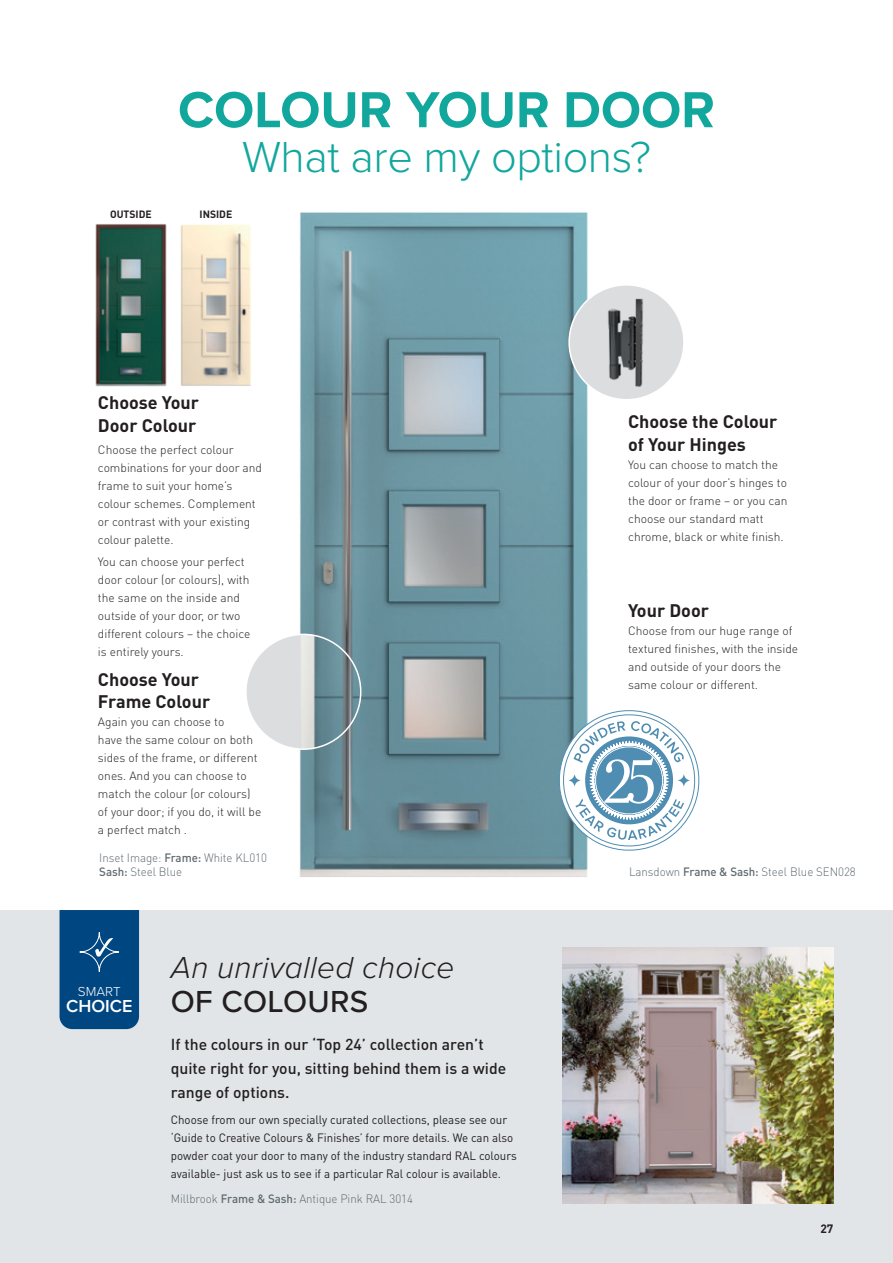
<style>
.page{position:relative;width:893px;height:1263px;background:#fff}
.page>*{position:absolute;margin:0;border:0;box-sizing:border-box;transform-origin:0 0}
.t1{font:700 52.5px "Proxima Nova";color:#12a79d}
.t2{font:300 45px "Proxima Nova";letter-spacing:-.01em;color:#12a79d}
.t3{font:italic 300 31.5px "Proxima Nova";letter-spacing:.01em;color:#231f20}
.t4{font:500 31.5px "Proxima Nova";letter-spacing:.01em;color:#231f20}
.t5{font:700 18px/22.5px "DIN Pro";color:#231f20}
.t6{font:600 18px "Proxima Nova";color:#fff}
.t7{font:500 15.75px/24px "DIN Pro";color:#231f20}
.t8{font:300 13.5px "Proxima Nova";color:#fff}
.t9{font:300 12px/18px "DIN Pro";color:#231f20}
.t10{font:12px/18px "DIN Pro";color:#231f20;scale:.96 1}
.t11{font:300 12px/13.5px "DIN Pro";letter-spacing:-.005em;color:#5f696f;scale:.96 1}
.t12{font:700 12px "DIN Pro";color:#231f20}
.t13{font:700 10.5px "DIN Pro";color:#231f20}
.s1{font-weight:500}
</style>
<div class="page">
<div style="left:0;top:910px;width:893px;height:353px;background:#e1e5e7"></div>
<img style="left:96px;top:212px;width:492px;height:665px">
<img style="left:176px;top:221px;width:80px;height:165px">
<img style="left:95px;top:221px;width:76px;height:165px">
<div style="left:569px;top:285px;width:115px;height:115px;background:#dcdddf;border-radius:50%"></div>
<img style="left:576px;top:290px;width:106px;height:110px">
<div style="left:568px;top:284px;width:117px;height:116px;border:2px solid #fff;border-radius:50%"></div>
<img style="left:563px;top:948px;width:270px;height:255px">
<svg style="left:557px;top:707px;width:143px;height:144px"></svg>
<div style="left:60px;top:910px;width:79px;height:119px;background:#004680"></div>
<img style="left:246px;top:634px;width:115px;height:115px;border-radius:57px">
<div style="left:245px;top:634px;width:116px;height:116px;border:2px solid #fff;border-radius:50%"></div>
<h1 class="t1" style="left:178px;top:71px;width:538px">COLOUR YOUR DOOR</h1>
<h2 class="t2" style="left:242px;top:124px;width:410px">What are my options?</h2>
<p class="t13" style="left:110px;top:207px;width:43px">OUTSIDE</p>
<p class="t13" style="left:200px;top:207px;width:34px">INSIDE</p>
<h3 class="t5" style="left:98px;top:391px;width:103px">Choose Your<br>Door Colour</h3>
<p class="t9" style="left:98px;top:440px;width:166px">Choose the perfect colour combinations for your door and frame to suit your home’s colour schemes. Complement or contrast with your existing colour palette.</p>
<p class="t9" style="left:98px;top:552px;width:154px">You can choose your perfect door colour (or colours), with the same on the inside and outside of your door, or two different colours – the choice is entirely yours.</p>
<h3 class="t5" style="left:628px;top:410px;width:151px">Choose the Colour of Your Hinges</h3>
<p class="t9" style="left:628px;top:455px;width:161px">You can choose to match the colour of your door’s hinges to the door or frame – or you can choose our standard matt chrome, black or white finish.</p>
<h3 class="t5" style="left:628px;top:599px;width:82px">Your Door</h3>
<p class="t9" style="left:628px;top:621px;width:172px">Choose from our huge range of textured finishes, with the inside and outside of your doors the</p>
<h3 class="t5" style="left:98px;top:667px;width:103px">Choose Your</h3>
<p class="t9" style="left:628px;top:675px;width:131px">same colour or different.</p>
<h3 class="t5" style="left:98px;top:690px;width:114px">Frame Colour</h3>
<p class="t9" style="left:98px;top:712px;width:165px">Again you can choose to<br>have the same colour on both sides of the frame, or different ones. And you can choose to match the colour (or colours) of your door; if you do, it will be a perfect match .</p>
<p class="t11" style="left:99px;top:850px;width:176px">Inset Image: <span class="s1">Frame:</span> White KL010<br><span class="s1">Sash:</span> Steel Blue</p>
<p class="t8" style="left:78px;top:981px;width:44px">SMART</p>
<h3 class="t6" style="left:66px;top:993px;width:68px">CHOICE</h3>
<h3 class="t3" style="left:171px;top:943px;width:285px">An unrivalled choice</h3>
<h3 class="t4" style="left:171px;top:978px;width:199px">OF COLOURS</h3>
<h3 class="t7" style="left:171px;top:1031px;width:337px">If the colours in our ‘Top 24’ collection aren’t quite right for you, sitting behind them is a wide range of options.</h3>
<p class="t10" style="left:171px;top:1110px;width:362px">Choose from our own specially curated collections, please see our ‘Guide to Creative Colours &amp; Finishes’ for more details. We can also powder coat your door to many of the industry standard RAL colours available- just ask us to see if a particular Ral colour is available.</p>
<p class="t11" style="left:171px;top:1192px;width:254px">Millbrook <span class="s1">Frame &amp; Sash:</span> Antique Pink RAL 3014</p>
<p class="t11" style="left:629px;top:864px;width:238px">Lansdown <span class="s1">Frame &amp; Sash:</span> Steel Blue SEN028</p>
<p class="t12" style="left:820px;top:1221px;width:15px">27</p>
</div>
